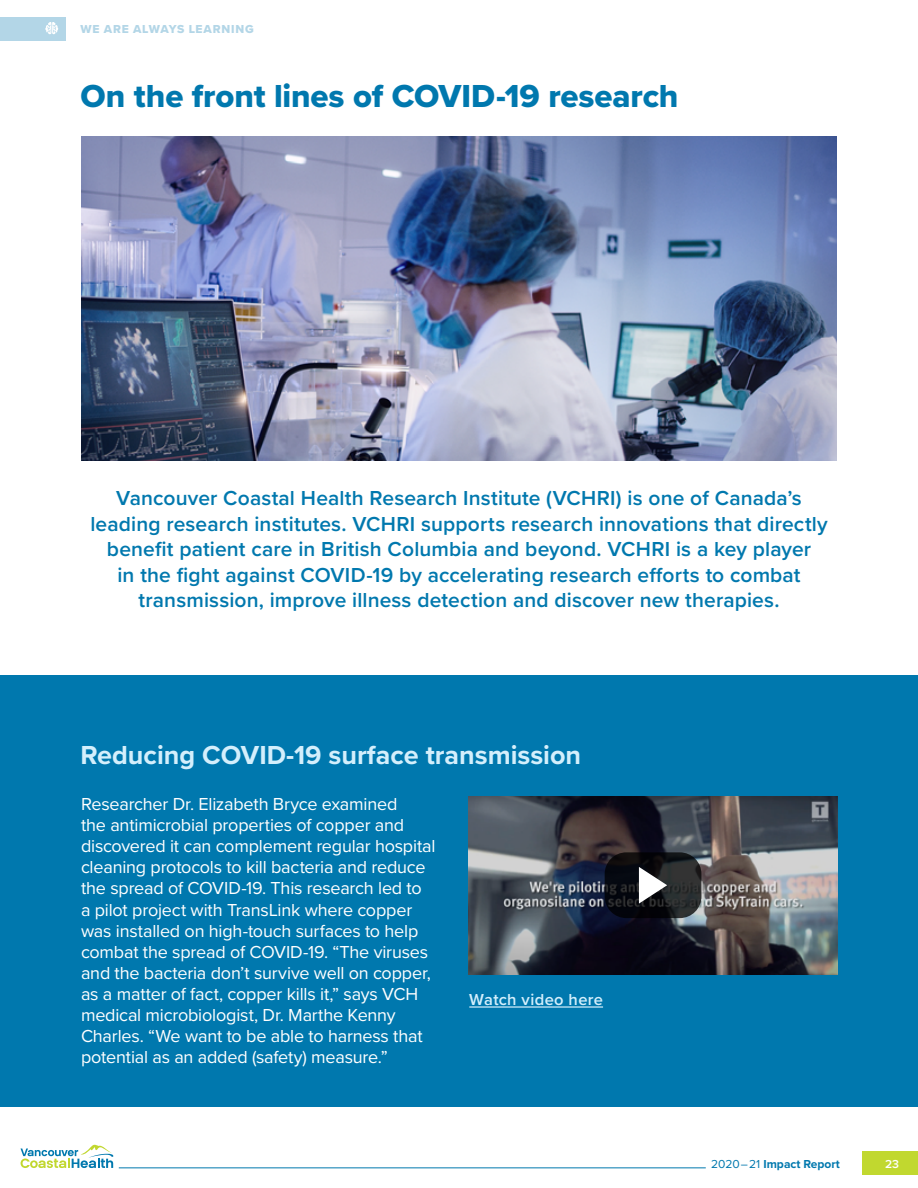
<style>
.page{position:relative;width:918px;height:1188px;background:#fff}
.page>*{position:absolute;margin:0;border:0;box-sizing:border-box;transform-origin:0 0}
.t1{font:33px "Proxima Nova Extrabld";letter-spacing:-.005em;color:#0078ae}
.t2{font:700 27px "Proxima Nova";color:#d4effc}
.t3{font:600 21px/25.5px "Proxima Nova";letter-spacing:.005em;color:#0078ae;text-align:center}
.t4{font:18px/21px "Proxima Nova";letter-spacing:-.01em;color:#fff}
.t5{font:600 16.5px "Proxima Nova";letter-spacing:.02em;color:#d4effc}
.t6{font:700 12px "Proxima Nova";color:#0078ae}
.t7{font:12px "Proxima Nova Extrabld";letter-spacing:.065em;color:#b3d6e7}
.t8{font:600 12px "Proxima Nova";color:#fff}
.s1{font-weight:400}
</style>
<div class="page">
<div style="left:863px;top:1151px;width:55px;height:24px;background:#c1d82f"></div>
<hr style="left:119px;top:1168px;width:587px;height:1px;background:#0078ae">
<svg style="left:21px;top:1145px;width:92px;height:23px"></svg>
<div style="left:0;top:676px;width:918px;height:431px;background:#0078ae"></div>
<div style="left:0;top:17px;width:66px;height:24px;background:#b3d6e7"></div>
<svg style="left:45px;top:22px;width:13px;height:12px"></svg>
<img style="left:81px;top:136px;width:756px;height:324px">
<hr style="left:469px;top:1006px;width:134px;height:2px;background:#d4effc">
<img style="left:469px;top:796px;width:368px;height:178px">
<svg style="left:605px;top:852px;width:96px;height:66px;background:#17191c"></svg>
<svg style="left:639px;top:867px;width:28px;height:37px"></svg>
<p class="t7" style="left:81px;top:20px;width:175px">WE ARE ALWAYS LEARNING</p>
<h1 class="t1" style="left:81px;top:71px;width:599px">On the front lines of COVID-19 research</h1>
<p class="t3" style="left:90px;top:485px;width:739px">Vancouver Coastal Health Research Institute (VCHRI) is one of Canada’s leading research institutes. VCHRI supports research innovations that directly benefit patient care in British Columbia and beyond. VCHRI is a key player<br>in the fight against COVID-19 by accelerating research efforts to combat transmission, improve illness detection and discover new therapies.</p>
<h2 class="t2" style="left:81px;top:734px;width:502px">Reducing COVID-19 surface transmission</h2>
<p class="t4" style="left:81px;top:793px;width:356px">Researcher Dr. Elizabeth Bryce examined<br>the antimicrobial properties of copper and discovered it can complement regular hospital cleaning protocols to kill bacteria and reduce the spread of COVID-19. This research led to a pilot project with TransLink where copper was installed on high-touch surfaces to help combat the spread of COVID-19. “The viruses and the bacteria don’t survive well on copper, as a matter of fact, copper kills it,” says VCH medical microbiologist, Dr. Marthe Kenny Charles. “We want to be able to harness that potential as an added (safety) measure.”</p>
<p class="t5" style="left:469px;top:987px;width:135px">Watch video here</p>
<p class="t6" style="left:711px;top:1155px;width:130px"><span class="s1">2020–21</span> Impact Report</p>
<p class="t8" style="left:885px;top:1155px;width:16px">23</p>
</div>
